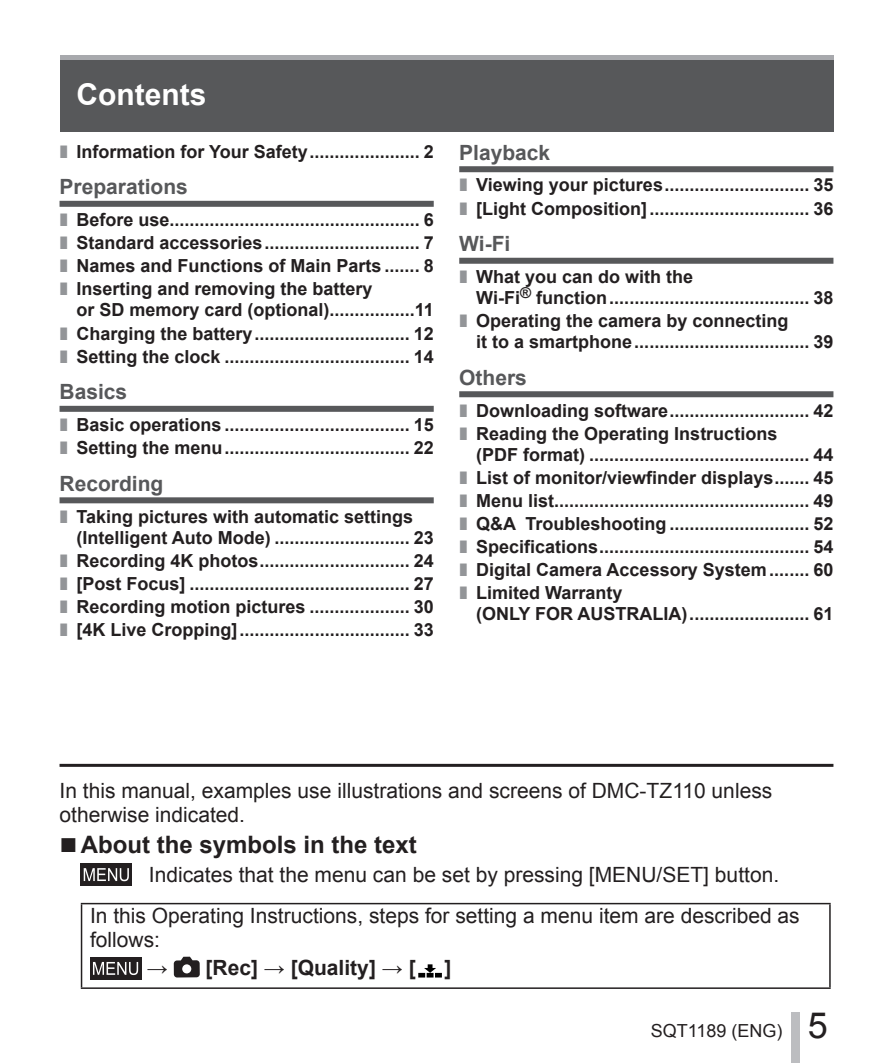
<style>
.page{position:relative;width:893px;height:1063px;background:#fff}
.page>*{position:absolute;margin:0;border:0;box-sizing:border-box;transform-origin:0 0}
.t1{font:700 30px "Arial";color:#fff}
.t2{font:700 24px "Arial";color:#231f20}
.t3{font:21px/24px "Arial";color:#231f20}
.t4{font:700 21px "Arial";color:#57585a}
.t5{font:700 21px "Arial";color:#231f20}
.t6{font:700 18px/21px "Arial";color:#231f20}
.t7{font:18px "Arial";color:#231f20}
.s1{font-size:27px;color:#939598}
.s2{font-weight:400;font-size:30px}
.s3{font-size:36px}
</style>
<div class="page">
<div style="left:791px;top:1012px;width:8px;height:51px;background:#bcbdc0"></div>
<div style="left:60px;top:55px;width:773px;height:77px;background:#57585a"></div>
<div style="left:60px;top:55px;width:773px;height:5px;background:#a8a9ad"></div>
<div style="left:60px;top:201px;width:374px;height:6px;background:#57585a"></div>
<div style="left:60px;top:406px;width:374px;height:6px;background:#57585a"></div>
<div style="left:60px;top:497px;width:374px;height:6px;background:#57585a"></div>
<div style="left:459px;top:166px;width:374px;height:6px;background:#57585a"></div>
<div style="left:459px;top:258px;width:374px;height:6px;background:#57585a"></div>
<div style="left:459px;top:391px;width:374px;height:6px;background:#57585a"></div>
<div style="left:81px;top:864px;width:51px;height:22px;background:#231f20"></div>
<svg style="left:84px;top:868px;width:45px;height:13px"></svg>
<hr style="left:81px;top:903px;width:750px;height:1px;background:#231f20">
<hr style="left:81px;top:904px;width:1px;height:83px;background:#231f20">
<hr style="left:829px;top:904px;width:2px;height:83px;background:#231f20">
<hr style="left:81px;top:987px;width:750px;height:2px;background:#231f20">
<div style="left:90px;top:957px;width:51px;height:23px;background:#231f20"></div>
<svg style="left:93px;top:962px;width:45px;height:13px"></svg>
<svg style="left:174px;top:957px;width:26px;height:21px"></svg>
<svg style="left:418px;top:964px;width:24px;height:14px"></svg>
<hr style="left:60px;top:764px;width:773px;height:3px;background:#231f20">
<h1 class="t1" style="left:77px;top:78px;width:131px">Contents</h1>
<p class="t6" style="left:60px;top:141px;width:376px"><span class="s1">■</span> Information for Your Safety ...................... 2</p>
<p class="t4" style="left:60px;top:175px;width:130px">Preparations</p>
<p class="t6" style="left:60px;top:209px;width:376px"><span class="s1">■</span> Before use.................................................. 6</p>
<p class="t6" style="left:60px;top:232px;width:376px"><span class="s1">■</span> Standard accessories ............................... 7</p>
<p class="t6" style="left:60px;top:256px;width:376px"><span class="s1">■</span> Names and Functions of Main Parts ....... 8</p>
<p class="t6" style="left:77px;top:279px;width:359px;text-indent:-17px"><span class="s1">■</span> Inserting and removing the battery<br>or SD memory card (optional) .................11</p>
<p class="t6" style="left:60px;top:323px;width:376px"><span class="s1">■</span> Charging the battery ............................... 12</p>
<p class="t6" style="left:60px;top:346px;width:376px"><span class="s1">■</span> Setting the clock ..................................... 14</p>
<p class="t4" style="left:60px;top:380px;width:69px">Basics</p>
<p class="t6" style="left:60px;top:414px;width:376px"><span class="s1">■</span> Basic operations ..................................... 15</p>
<p class="t6" style="left:60px;top:437px;width:376px"><span class="s1">■</span> Setting the menu ..................................... 22</p>
<p class="t4" style="left:60px;top:472px;width:105px">Recording</p>
<p class="t6" style="left:77px;top:506px;width:359px;text-indent:-17px"><span class="s1">■</span> Taking pictures with automatic settings (Intelligent Auto Mode) ........................... 23</p>
<p class="t6" style="left:60px;top:550px;width:376px"><span class="s1">■</span> Recording 4K photos .............................. 24</p>
<p class="t6" style="left:60px;top:573px;width:376px"><span class="s1">■</span> [Post Focus] ............................................ 27</p>
<p class="t6" style="left:60px;top:596px;width:376px"><span class="s1">■</span> Recording motion pictures .................... 30</p>
<p class="t6" style="left:60px;top:619px;width:376px"><span class="s1">■</span> [4K Live Cropping] .................................. 33</p>
<p class="t4" style="left:459px;top:141px;width:93px">Playback</p>
<p class="t6" style="left:459px;top:175px;width:376px"><span class="s1">■</span> Viewing your pictures ............................. 35</p>
<p class="t6" style="left:459px;top:198px;width:376px"><span class="s1">■</span> [Light Composition] ................................ 36</p>
<p class="t4" style="left:459px;top:232px;width:53px">Wi-Fi</p>
<p class="t6" style="left:476px;top:266px;width:359px;text-indent:-17px"><span class="s1">■</span> What you can do with the<br>Wi-Fi<sup>®</sup> function ........................................ 38</p>
<p class="t6" style="left:476px;top:310px;width:359px;text-indent:-17px"><span class="s1">■</span> Operating the camera by connecting<br>it to a smartphone ................................... 39</p>
<p class="t4" style="left:459px;top:366px;width:69px">Others</p>
<p class="t6" style="left:459px;top:400px;width:376px"><span class="s1">■</span> Downloading software ............................ 42</p>
<p class="t6" style="left:476px;top:423px;width:359px;text-indent:-17px"><span class="s1">■</span> Reading the Operating Instructions<br>(PDF format) ............................................ 44</p>
<p class="t6" style="left:459px;top:467px;width:376px"><span class="s1">■</span> List of monitor/viewfinder displays ....... 45</p>
<p class="t6" style="left:459px;top:490px;width:376px"><span class="s1">■</span> Menu list ................................................... 49</p>
<p class="t6" style="left:459px;top:513px;width:376px"><span class="s1">■</span> Q&amp;A Troubleshooting ............................ 52</p>
<p class="t6" style="left:459px;top:536px;width:376px"><span class="s1">■</span> Specifications .......................................... 54</p>
<p class="t6" style="left:459px;top:560px;width:376px"><span class="s1">■</span> Digital Camera Accessory System ........ 60</p>
<p class="t6" style="left:476px;top:583px;width:359px;text-indent:-17px"><span class="s1">■</span> Limited Warranty<br>(ONLY FOR AUSTRALIA) ........................ 61</p>
<p class="t3" style="left:60px;top:778px;width:714px">In this manual, examples use illustrations and screens of DMC-TZ110 unless otherwise indicated.</p>
<h2 class="t2" style="left:60px;top:831px;width:359px"><span class="s2">■</span>About the symbols in the text</h2>
<p class="t3" style="left:90px;top:855px;width:711px;line-height:40.8px;text-indent:59px">Indicates that the menu can be set by pressing [MENU/SET] button.<br>In this Operating Instructions, steps for setting a menu item are described as</p>
<p class="t3" style="left:90px;top:928px;width:72px">follows:</p>
<p class="t5" style="left:147px;top:956px;width:270px">→ [Rec] → [Quality] → [</p>
<p class="t5" style="left:445px;top:956px;width:8px">]</p>
<p class="t7" style="left:651px;top:1021px;width:179px">SQT1189 (ENG) <span class="s3">5</span></p>
</div>
